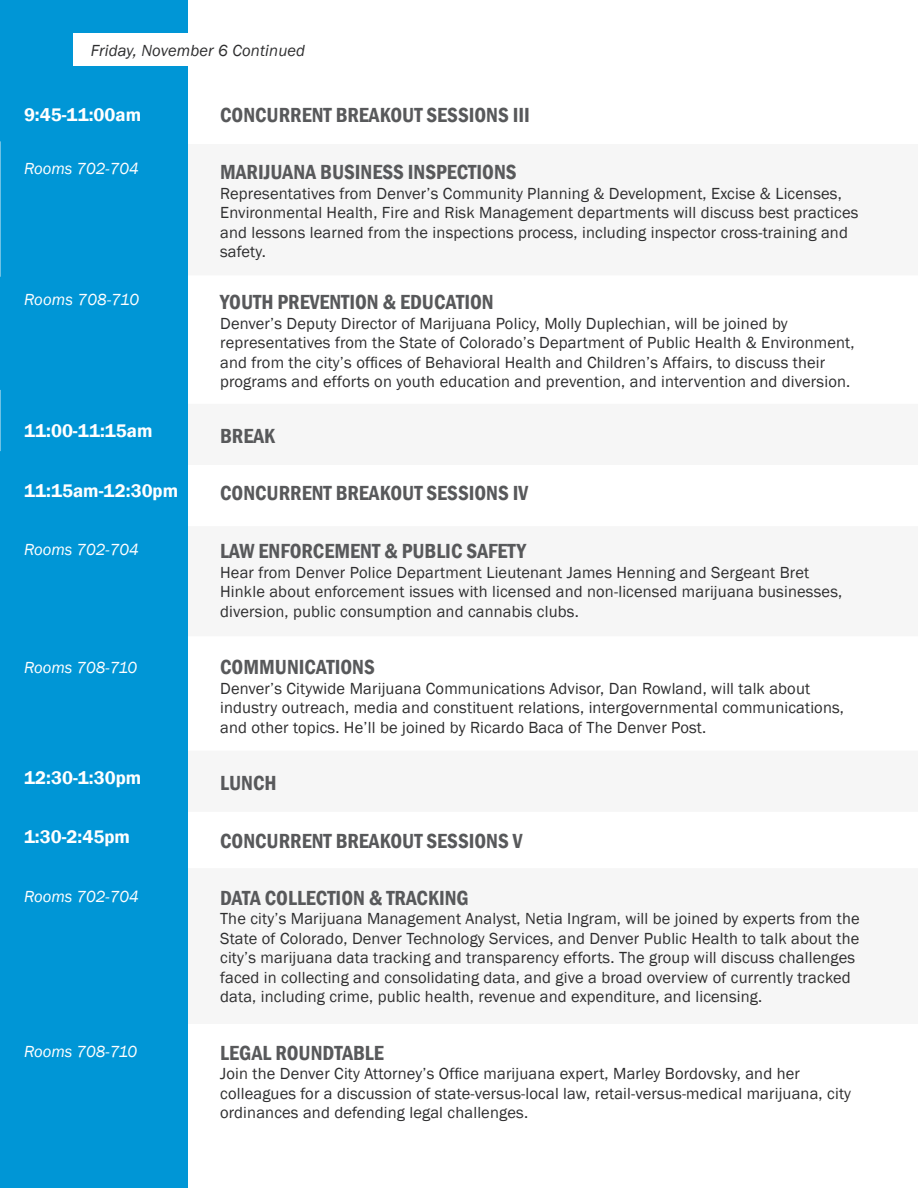
<style>
.page{position:relative;width:918px;height:1188px;background:#fff}
.page>*{position:absolute;margin:0;border:0;box-sizing:border-box;transform-origin:0 0}
.t1{font:600 condensed 21px "Franklin Gothic";color:#58595b}
.t2{font:600 18.75px "Franklin Gothic";color:#fff}
.t3{font:16.5px/19.5px "Franklin Gothic";letter-spacing:.01em;color:#2e2e2f}
.t4{font:italic 16.5px "Franklin Gothic";color:#fff}
.t5{font:italic 16.5px "Franklin Gothic";letter-spacing:.01em;color:#2e2e2f}
</style>
<div class="page">
<div style="left:181px;top:869px;width:737px;height:154px;background:#f6f6f6"></div>
<div style="left:181px;top:751px;width:736px;height:60px;background:#f6f6f6"></div>
<div style="left:187px;top:527px;width:731px;height:109px;background:#f6f6f6"></div>
<div style="left:175px;top:405px;width:742px;height:59px;background:#f6f6f6"></div>
<div style="left:187px;top:145px;width:731px;height:130px;background:#f6f6f6"></div>
<div style="left:0;top:0;width:188px;height:1188px;background:#0096d6"></div>
<div style="left:73px;top:34px;width:289px;height:32px;background:#fff"></div>
<svg style="left:0;top:141px;width:1px;height:136px"></svg>
<svg style="left:0;top:390px;width:1px;height:61px"></svg>
<p class="t5" style="left:91px;top:40px;width:216px">Friday, November 6 Continued</p>
<p class="t2" style="left:24px;top:103px;width:119px">9:45-11:00am</p>
<p class="t1" style="left:220px;top:100px;width:311px">CONCURRENT BREAKOUT SESSIONS III</p>
<p class="t4" style="left:24px;top:158px;width:116px">Rooms 702-704</p>
<p class="t4" style="left:24px;top:289px;width:117px">Rooms 708-710</p>
<p class="t2" style="left:24px;top:419px;width:130px">11:00-11:15am</p>
<p class="t1" style="left:220px;top:158px;width:298px">MARIJUANA BUSINESS INSPECTIONS</p>
<p class="t3" style="left:220px;top:184px;width:640px">Representatives from Denver’s Community Planning &amp; Development, Excise &amp; Licenses, Environmental Health, Fire and Risk Management departments will discuss best practices and lessons learned from the inspections process, including inspector cross-training and safety.</p>
<p class="t1" style="left:220px;top:288px;width:275px">YOUTH PREVENTION &amp; EDUCATION</p>
<p class="t3" style="left:220px;top:314px;width:636px">Denver’s Deputy Director of Marijuana Policy, Molly Duplechian, will be joined by representatives from the State of Colorado’s Department of Public Health &amp; Environment, and from the city’s offices of Behavioral Health and Children’s Affairs, to discuss their programs and efforts on youth education and prevention, and intervention and diversion.</p>
<p class="t1" style="left:220px;top:422px;width:57px">BREAK</p>
<p class="t2" style="left:24px;top:479px;width:156px">11:15am-12:30pm</p>
<p class="t1" style="left:220px;top:479px;width:309px">CONCURRENT BREAKOUT SESSIONS IV</p>
<p class="t4" style="left:24px;top:539px;width:116px">Rooms 702-704</p>
<p class="t1" style="left:220px;top:537px;width:307px">LAW ENFORCEMENT &amp; PUBLIC SAFETY</p>
<p class="t3" style="left:220px;top:563px;width:624px">Hear from Denver Police Department Lieutenant James Henning and Sergeant Bret<br>Hinkle about enforcement issues with licensed and non-licensed marijuana businesses, diversion, public consumption and cannabis clubs.</p>
<p class="t4" style="left:24px;top:657px;width:115px">Rooms 708-710</p>
<p class="t1" style="left:220px;top:653px;width:156px">COMMUNICATIONS</p>
<p class="t3" style="left:220px;top:679px;width:625px">Denver’s Citywide Marijuana Communications Advisor, Dan Rowland, will talk about industry outreach, media and constituent relations, intergovernmental communications, and other topics. He’ll be joined by Ricardo Baca of The Denver Post.</p>
<p class="t2" style="left:24px;top:766px;width:119px">12:30-1:30pm</p>
<p class="t1" style="left:220px;top:769px;width:58px">LUNCH</p>
<p class="t2" style="left:24px;top:825px;width:107px">1:30-2:45pm</p>
<p class="t1" style="left:220px;top:827px;width:304px">CONCURRENT BREAKOUT SESSIONS V</p>
<p class="t4" style="left:24px;top:886px;width:116px">Rooms 702-704</p>
<p class="t1" style="left:220px;top:884px;width:250px">DATA COLLECTION &amp; TRACKING</p>
<p class="t3" style="left:220px;top:909px;width:641px">The city’s Marijuana Management Analyst, Netia Ingram, will be joined by experts from the State of Colorado, Denver Technology Services, and Denver Public Health to talk about the city’s marijuana data tracking and transparency efforts. The group will discuss challenges faced in collecting and consolidating data, and give a broad overview of currently tracked data, including crime, public health, revenue and expenditure, and licensing.</p>
<p class="t4" style="left:24px;top:1041px;width:115px">Rooms 708-710</p>
<p class="t1" style="left:220px;top:1039px;width:165px">LEGAL ROUNDTABLE</p>
<p class="t3" style="left:220px;top:1065px;width:632px">Join the Denver City Attorney’s Office marijuana expert, Marley Bordovsky, and her colleagues for a discussion of state-versus-local law, retail-versus-medical marijuana, city ordinances and defending legal challenges.</p>
</div>
